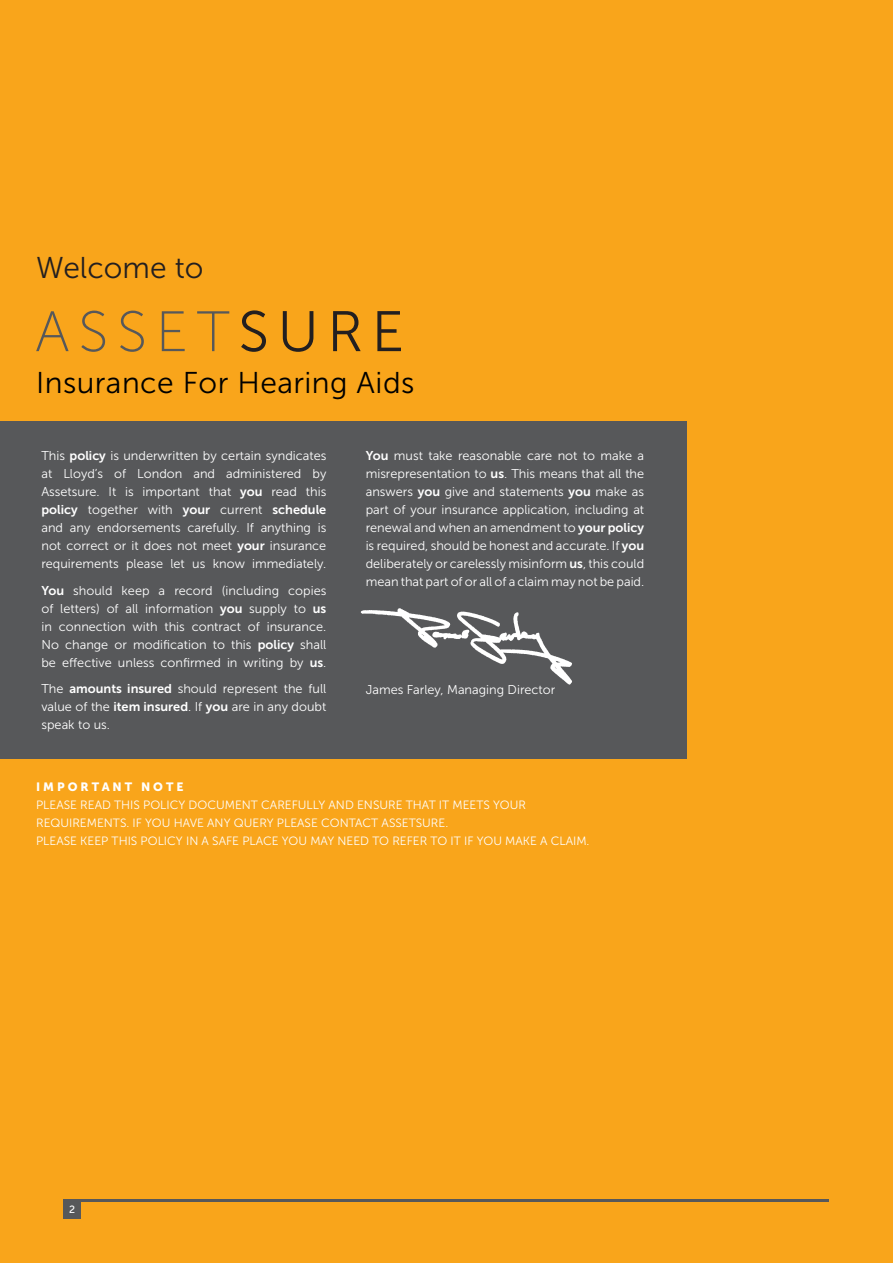
<style>
.page{position:relative;width:893px;height:1263px;background:#f9a51b}
.page>*{position:absolute;margin:0;border:0;box-sizing:border-box;transform-origin:0 0}
.t1{font:30px "Museo Sans 300";letter-spacing:.015em;color:#000}
.t2{font:30px "Museo Sans 300";color:#231f20}
.t3{font:12.75px/18px "Museo Sans 300";color:#fff;text-align:justify}
.t4{font:12px/18px "Museo Sans 300";color:#fff}
.t5{font:12px "Museo Sans 900";letter-spacing:.25em;color:#fff}
.t6{font:10.5px "Museo Sans 500";color:#fff}
.s1{font-family:"Museo Sans 700"}
</style>
<div class="page">
<hr style="left:64px;top:1199px;width:765px;height:2px;background:#57585a">
<div style="left:64px;top:1201px;width:17px;height:17px;background:#57585a"></div>
<svg style="left:36px;top:311px;width:33px;height:40px"></svg>
<svg style="left:81px;top:311px;width:24px;height:41px"></svg>
<svg style="left:120px;top:311px;width:24px;height:41px"></svg>
<svg style="left:162px;top:311px;width:23px;height:40px"></svg>
<svg style="left:197px;top:311px;width:32px;height:40px"></svg>
<svg style="left:241px;top:310px;width:25px;height:42px"></svg>
<svg style="left:283px;top:311px;width:30px;height:41px"></svg>
<svg style="left:333px;top:311px;width:28px;height:40px"></svg>
<svg style="left:377px;top:311px;width:24px;height:40px"></svg>
<div style="left:0;top:421px;width:687px;height:337px;background:#57585a"></div>
<img style="left:360px;top:608px;width:212px;height:77px">
<p class="t2" style="left:36px;top:251px;width:169px">Welcome to</p>
<p class="t1" style="left:36px;top:366px;width:380px">Insurance For Hearing Aids</p>
<p class="t3" style="left:41px;top:447px;width:286px">This <span class="s1">policy</span> is underwritten by certain syndicates at Lloyd’s of London and administered by Assetsure. It is important that <span class="s1">you</span> read this <span class="s1">policy</span> together with <span class="s1">your</span> current <span class="s1">schedule </span>and any endorsements carefully. If anything is not correct or it does not meet <span class="s1">your</span> insurance requirements please let us know immediately.</p>
<p class="t3" style="left:41px;top:581px;width:286px"><span class="s1">You</span> should keep a record (including copies of letters) of all information <span class="s1">you</span> supply to <span class="s1">us </span>in connection with this contract of insurance.<br>No change or modification to this <span class="s1">policy</span> shall be effective unless confirmed in writing by <span class="s1">us</span>.</p>
<p class="t3" style="left:41px;top:680px;width:286px">The <span class="s1">amounts insured</span> should represent the full value of the <span class="s1">item insured</span>. If <span class="s1">you</span> are in any doubt speak to us.</p>
<p class="t3" style="left:366px;top:447px;width:280px"><span class="s1">You</span> must take reasonable care not to make a misrepresentation to <span class="s1">us</span>. This means that all the answers <span class="s1">you</span> give and statements <span class="s1">you</span> make as part of your insurance application, including at renewal and when an amendment to <span class="s1">your policy </span>is required, should be honest and accurate. If <span class="s1">you </span>deliberately or carelessly misinform <span class="s1">us</span>, this could mean that part of or all of a claim may not be paid.</p>
<p class="t3" style="left:366px;top:681px;width:191px">James Farley, Managing Director</p>
<p class="t5" style="left:36px;top:780px;width:149px">IMPORTANT NOTE</p>
<p class="t4" style="left:36px;top:796px;width:491px">PLEASE READ THIS POLICY DOCUMENT CAREFULLY AND ENSURE THAT IT MEETS YOUR<br>REQUIREMENTS. IF YOU HAVE ANY QUERY PLEASE CONTACT ASSETSURE.</p>
<p class="t4" style="left:36px;top:832px;width:555px">PLEASE KEEP THIS POLICY IN A SAFE PLACE YOU MAY NEED TO REFER TO IT IF YOU MAKE A CLAIM.</p>
<p class="t6" style="left:69px;top:1204px;width:8px">2</p>
</div>
